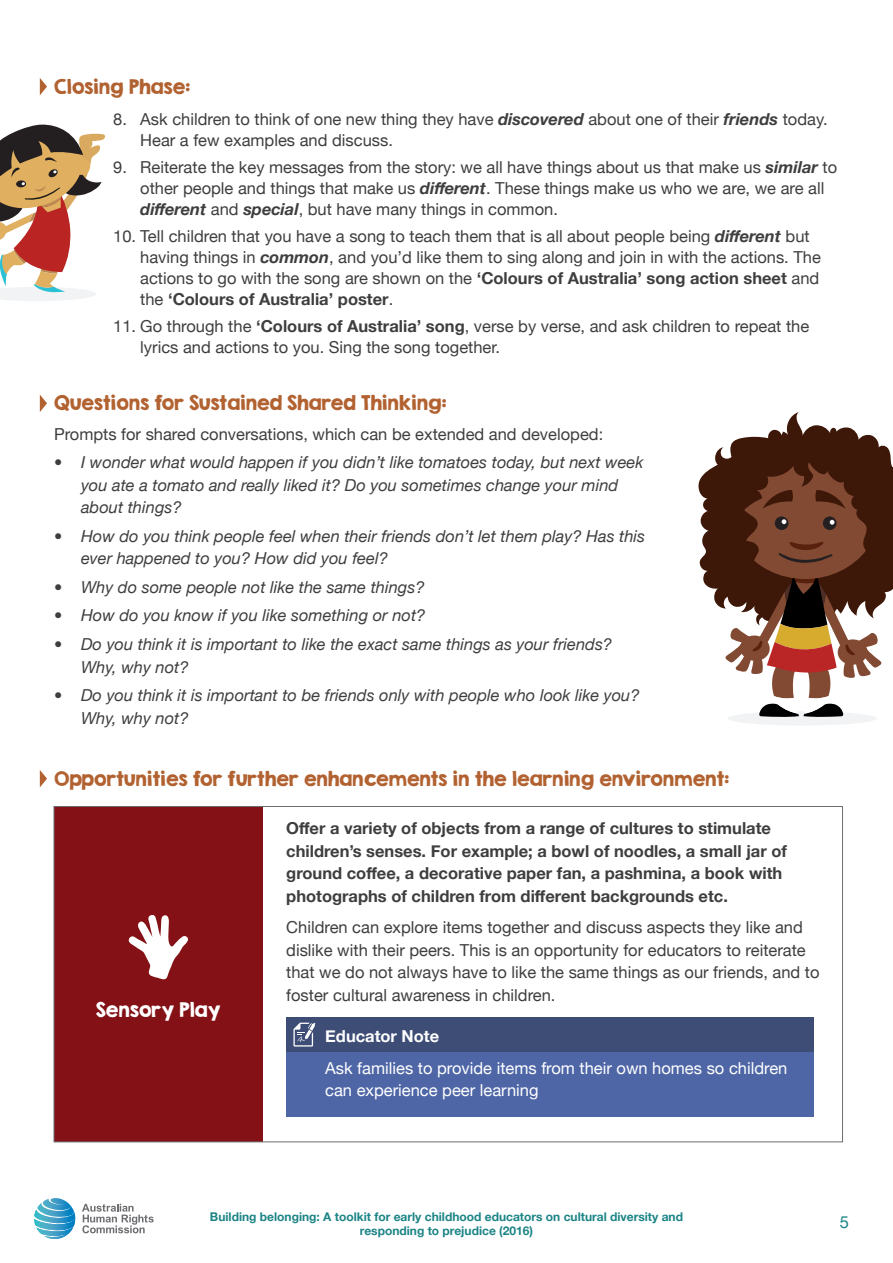
<style>
.page{position:relative;width:893px;height:1263px;background:#fff}
.page>*{position:absolute;margin:0;border:0;box-sizing:border-box;transform-origin:0 0}
.t1{font:18px "KG Second Chances Solid";letter-spacing:.005em;color:#b26231}
.t2{font:18px "KG Second Chances Solid";letter-spacing:.005em;color:#fff}
.t3{font:16.5px/21px "Helvetica Neue";color:#3e3e3f}
.t4{font:italic 16.5px/22.5px "Helvetica Neue";color:#3e3e3f}
.t5{font:700 16.5px/22.5px "Helvetica Neue";color:#3e3e3f}
.t6{font:16.5px/22.5px "Helvetica Neue";color:#fff}
.t7{font:700 16.5px "Helvetica Neue";color:#fff}
.t8{font:16.5px "Helvetica Neue";color:#1c8486}
.t9{font:700 12px/14.4px "Helvetica Neue";color:#1c8486;text-align:center}
.s1{font-weight:700;font-style:italic}
.s2{font-weight:700}
</style>
<div class="page">
<svg style="left:34px;top:1198px;width:41px;height:41px"></svg>
<svg style="left:82px;top:1204px;width:72px;height:29px"></svg>
<div style="left:727px;top:711px;width:150px;height:15px;background:#f2f3f4;border-radius:50%"></div>
<svg style="left:40px;top:395px;width:7px;height:17px"></svg>
<svg style="left:698px;top:412px;width:195px;height:305px"></svg>
<svg style="left:40px;top:78px;width:7px;height:17px"></svg>
<svg style="left:40px;top:770px;width:7px;height:17px"></svg>
<div style="left:54px;top:806px;width:209px;height:336px;background:#831115"></div>
<div style="left:286px;top:1017px;width:528px;height:100px;background:#4e66a6"></div>
<div style="left:286px;top:1017px;width:528px;height:34px;background:#3e4d76"></div>
<svg style="left:293px;top:1023px;width:22px;height:23px"></svg>
<svg style="left:128px;top:915px;width:61px;height:65px"></svg>
<svg style="left:0;top:124px;width:105px;height:177px"></svg>
<p class="t1" style="left:54px;top:75px;width:138px">Closing Phase:</p>
<p class="t3" style="left:140px;top:110px;width:689px;text-indent:-27px">8. Ask children to think of one new thing they have <span class="s1">discovered</span> about one of their <span class="s1">friends</span> today.<br>Hear a few examples and discuss.</p>
<p class="t3" style="left:140px;top:158px;width:698px;text-indent:-27px">9. Reiterate the key messages from the story: we all have things about us that make us <span class="s1">similar</span> to other people and things that make us <span class="s1">different</span>. These things make us who we are, we are all <span class="s1">different</span> and <span class="s1">special</span>, but have many things in common.</p>
<p class="t3" style="left:140px;top:227px;width:682px;text-indent:-27px">10. Tell children that you have a song to teach them that is all about people being <span class="s1">different</span> but having things in <span class="s1">common</span>, and you’d like them to sing along and join in with the actions. The actions to go with the song are shown on the <span class="s2">‘Colours of Australia’ song action sheet</span> and the <span class="s2">‘Colours of Australia’ poster</span>.</p>
<p class="t3" style="left:140px;top:317px;width:670px;text-indent:-27px">11. Go through the <span class="s2">‘Colours of Australia’ song</span>, verse by verse, and ask children to repeat the lyrics and actions to you. Sing the song together.</p>
<p class="t1" style="left:54px;top:392px;width:394px">Questions for Sustained Shared Thinking:</p>
<p class="t3" style="left:54px;top:425px;width:551px">Prompts for shared conversations, which can be extended and developed:</p>
<p class="t4" style="left:81px;top:452px;width:564px;text-indent:-27px">• I wonder what would happen if you didn’t like tomatoes today, but next week you ate a tomato and really liked it? Do you sometimes change your mind about things?</p>
<p class="t4" style="left:81px;top:526px;width:566px;text-indent:-27px">• How do you think people feel when their friends don’t let them play? Has this ever happened to you? How did you feel?</p>
<p class="t4" style="left:54px;top:577px;width:372px">• Why do some people not like the same things?</p>
<p class="t4" style="left:54px;top:605px;width:373px">• How do you know if you like something or not?</p>
<p class="t4" style="left:81px;top:634px;width:533px;text-indent:-27px">• Do you think it is important to like the exact same things as your friends?<br>Why, why not?</p>
<p class="t4" style="left:81px;top:685px;width:560px;text-indent:-27px">• Do you think it is important to be friends only with people who look like you?<br>Why, why not?</p>
<p class="t1" style="left:54px;top:767px;width:677px">Opportunities for further enhancements in the learning environment:</p>
<p class="t2" style="left:96px;top:998px;width:126px">Sensory Play</p>
<p class="t5" style="left:286px;top:817px;width:502px">Offer a variety of objects from a range of cultures to stimulate children’s senses. For example; a bowl of noodles, a small jar of ground coffee, a decorative paper fan, a pashmina, a book with photographs of children from different backgrounds etc.</p>
<p class="t3" style="left:286px;top:917px;width:535px;line-height:22.5px">Children can explore items together and discuss aspects they like and dislike with their peers. This is an opportunity for educators to reiterate that we do not always have to like the same things as our friends, and to foster cultural awareness in children.</p>
<p class="t7" style="left:325px;top:1023px;width:115px">Educator Note</p>
<p class="t6" style="left:325px;top:1057px;width:464px">Ask families to provide items from their own homes so children can experience peer learning</p>
<p class="t9" style="left:210px;top:1209px;width:474px">Building belonging: A toolkit for early childhood educators on cultural diversity and responding to prejudice (2016)</p>
<p class="t8" style="left:840px;top:1210px;width:11px">5</p>
</div>
